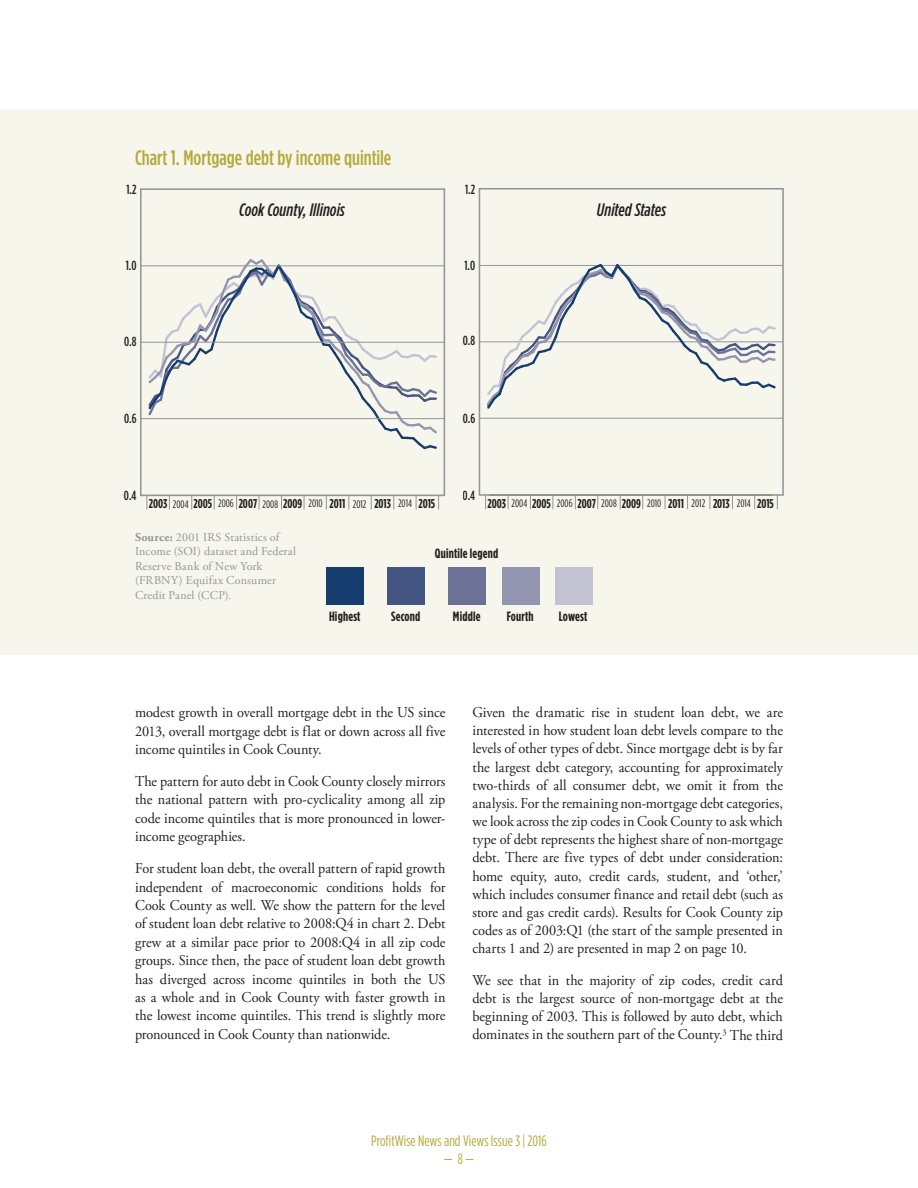
<style>
.page{position:relative;width:918px;height:1188px;background:#fff}
.page>*{position:absolute;margin:0;border:0;box-sizing:border-box;transform-origin:0 0}
.t1{font:500 21px "Gotham Condensed";color:#b4aa3b}
.t2{font:italic 500 18px "Gotham Condensed";color:#231f20}
.t3{font:15px/18.1px "Adobe Garamond Pro";letter-spacing:-.005em;color:#231f20;text-align:justify;scale:.95 1}
.t4{font:15px "Gotham Condensed";color:#b4aa3b}
.t5{font:700 13.5px "Gotham Condensed";letter-spacing:.015em;color:#231f20}
.t6{font:500 13.2px "Gotham Condensed";color:#231f20}
.t7{font:700 12.75px "Gotham Condensed";color:#231f20}
.t8{font:12px/14.4px "Adobe Garamond Pro";letter-spacing:.015em;color:#939598}
.s1{font-weight:400;font-size:10.8px}
.s2{font-weight:700}
</style>
<div class="page">
<div style="left:0;top:109px;width:918px;height:545px;background:#f7f6ec"></div>
<svg style="left:146px;top:259px;width:293px;height:191px"></svg>
<div style="left:140px;top:188px;width:305px;height:308px;border:2px solid #939598"></div>
<svg style="left:169px;top:495px;width:1px;height:14px"></svg>
<svg style="left:191px;top:495px;width:1px;height:14px"></svg>
<svg style="left:214px;top:495px;width:1px;height:14px"></svg>
<svg style="left:236px;top:496px;width:1px;height:13px"></svg>
<svg style="left:259px;top:495px;width:1px;height:14px"></svg>
<svg style="left:281px;top:495px;width:1px;height:14px"></svg>
<svg style="left:304px;top:495px;width:1px;height:14px"></svg>
<svg style="left:326px;top:496px;width:1px;height:13px"></svg>
<svg style="left:348px;top:495px;width:1px;height:14px"></svg>
<svg style="left:371px;top:495px;width:1px;height:14px"></svg>
<svg style="left:393px;top:495px;width:1px;height:14px"></svg>
<svg style="left:416px;top:496px;width:1px;height:13px"></svg>
<svg style="left:147px;top:496px;width:1px;height:13px"></svg>
<hr style="left:141px;top:418px;width:303px;height:1px;background:#939598">
<hr style="left:141px;top:342px;width:303px;height:1px;background:#939598">
<hr style="left:141px;top:266px;width:303px;height:1px;background:#939598">
<svg style="left:438px;top:495px;width:1px;height:14px"></svg>
<div style="left:479px;top:188px;width:304px;height:308px;border:2px solid #939598"></div>
<svg style="left:508px;top:495px;width:1px;height:14px"></svg>
<svg style="left:530px;top:495px;width:1px;height:14px"></svg>
<svg style="left:553px;top:495px;width:1px;height:14px"></svg>
<svg style="left:575px;top:496px;width:1px;height:13px"></svg>
<svg style="left:597px;top:495px;width:1px;height:14px"></svg>
<svg style="left:620px;top:495px;width:1px;height:14px"></svg>
<svg style="left:642px;top:495px;width:1px;height:14px"></svg>
<svg style="left:665px;top:496px;width:1px;height:13px"></svg>
<svg style="left:687px;top:495px;width:1px;height:14px"></svg>
<svg style="left:710px;top:495px;width:1px;height:14px"></svg>
<svg style="left:732px;top:495px;width:1px;height:14px"></svg>
<svg style="left:754px;top:496px;width:1px;height:13px"></svg>
<svg style="left:485px;top:496px;width:1px;height:13px"></svg>
<hr style="left:479px;top:418px;width:304px;height:1px;background:#939598">
<hr style="left:479px;top:342px;width:304px;height:1px;background:#939598">
<hr style="left:479px;top:265px;width:304px;height:1px;background:#939598">
<svg style="left:777px;top:495px;width:1px;height:14px"></svg>
<svg style="left:485px;top:263px;width:293px;height:146px"></svg>
<div style="left:326px;top:567px;width:37px;height:37px;background:#163c6e"></div>
<div style="left:387px;top:567px;width:37px;height:37px;background:#435580"></div>
<div style="left:448px;top:567px;width:37px;height:37px;background:#6c7296"></div>
<div style="left:502px;top:567px;width:37px;height:37px;background:#9496b1"></div>
<div style="left:556px;top:567px;width:37px;height:37px;background:#c3c3d3"></div>
<h1 class="t1" style="left:135px;top:146px;width:258px">Chart 1. Mortgage debt by income quintile</h1>
<p class="t6" style="left:126px;top:182px;width:12px">1.2</p>
<p class="t6" style="left:465px;top:182px;width:12px">1.2</p>
<p class="t6" style="left:126px;top:258px;width:12px">1.0</p>
<p class="t6" style="left:124px;top:333px;width:14px">0.8</p>
<p class="t2" style="left:239px;top:199px;width:107px">Cook County, Illinois</p>
<p class="t2" style="left:597px;top:199px;width:71px">United States</p>
<p class="t6" style="left:464px;top:257px;width:12px">1.0</p>
<p class="t6" style="left:463px;top:333px;width:14px">0.8</p>
<p class="t6" style="left:124px;top:411px;width:14px">0.6</p>
<p class="t6" style="left:124px;top:488px;width:14px">0.4</p>
<p class="t7" style="left:149px;top:496px;width:288px">2003 <span class="s1">2004</span> 2005 <span class="s1">2006</span> 2007 <span class="s1">2008</span> 2009 <span class="s1">2010</span> 2011 <span class="s1">2012</span> 2013 <span class="s1">2014</span> 2015</p>
<p class="t6" style="left:463px;top:410px;width:14px">0.6</p>
<p class="t6" style="left:463px;top:488px;width:14px">0.4</p>
<p class="t7" style="left:487px;top:496px;width:288px">2003 <span class="s1">2004</span> 2005 <span class="s1">2006</span> 2007 <span class="s1">2008</span> 2009 <span class="s1">2010</span> 2011 <span class="s1">2012</span> 2013 <span class="s1">2014</span> 2015</p>
<p class="t8" style="left:135px;top:530px;width:163px"><span class="s2">Source:</span> 2001 IRS Statistics of<br>Income (SOI) dataset and Federal<br>Reserve Bank of New York (FRBNY) Equifax Consumer<br>Credit Panel (CCP).</p>
<p class="t5" style="left:435px;top:545px;width:65px">Quintile legend</p>
<p class="t5" style="left:329px;top:608px;width:33px">Highest</p>
<p class="t5" style="left:453px;top:608px;width:29px">Middle</p>
<p class="t5" style="left:559px;top:608px;width:30px">Lowest</p>
<p class="t5" style="left:391px;top:608px;width:31px">Second</p>
<p class="t5" style="left:507px;top:608px;width:29px">Fourth</p>
<p class="t3" style="left:135px;top:704px;width:328px">modest growth in overall mortgage debt in the US since 2013, overall mortgage debt is flat or down across all five income quintiles in Cook County.</p>
<p class="t3" style="left:135px;top:773px;width:328px">The pattern for auto debt in Cook County closely mirrors the national pattern with pro-cyclicality among all zip code income quintiles that is more pronounced in lower&shy;income geographies.</p>
<p class="t3" style="left:135px;top:860px;width:328px">For student loan debt, the overall pattern of rapid growth independent of macroeconomic conditions holds for Cook County as well. We show the pattern for the level of student loan debt relative to 2008:Q4 in chart 2. Debt grew at a similar pace prior to 2008:Q4 in all zip code groups. Since then, the pace of student loan debt growth has diverged across income quintiles in both the US as a whole and in Cook County with faster growth in the lowest income quintiles. This trend is slightly more pronounced in Cook County than nationwide.</p>
<p class="t3" style="left:472px;top:704px;width:328px">Given the dramatic rise in student loan debt, we are interested in how student loan debt levels compare to the levels of other types of debt. Since mortgage debt is by far the largest debt category, accounting for approximately two-thirds of all consumer debt, we omit it from the analysis. For the remaining non-mortgage debt categories, we look across the zip codes in Cook County to ask which type of debt represents the highest share of non-mortgage debt. There are five types of debt under consideration: home equity, auto, credit cards, student, and ‘other,’ which includes consumer finance and retail debt (such as store and gas credit cards). Results for Cook County zip codes as of 2003:Q1 (the start of the sample presented in charts 1 and 2) are presented in map 2 on page 10.</p>
<p class="t3" style="left:472px;top:972px;width:328px">We see that in the majority of zip codes, credit card debt is the largest source of non-mortgage debt at the beginning of 2003. This is followed by auto debt, which dominates in the southern part of the County.<sup>3</sup> The third</p>
<p class="t4" style="left:371px;top:1132px;width:177px">ProfitWise News and Views Issue 3 | 2016</p>
<p class="t4" style="left:444px;top:1150px;width:32px">— 8 —</p>
</div>
